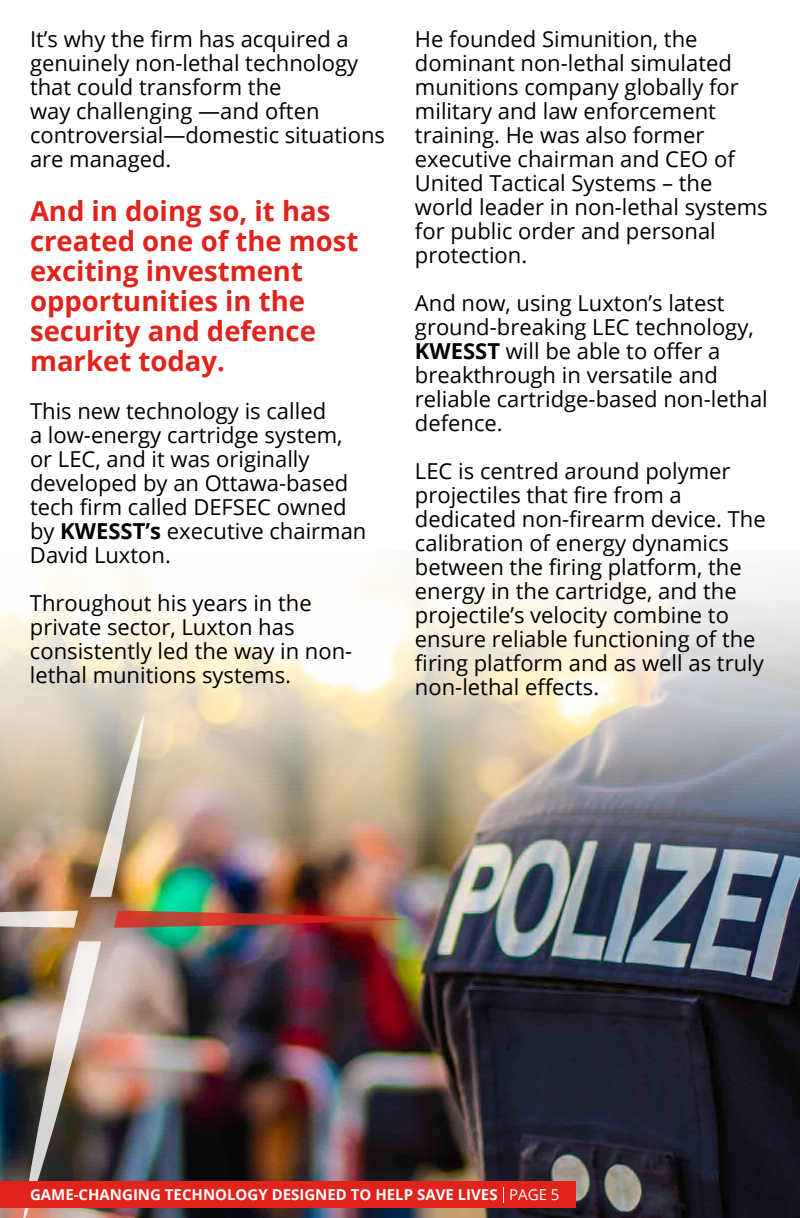
<style>
.page{position:relative;width:800px;height:1218px;background:#fff}
.page>*{position:absolute;margin:0;border:0;box-sizing:border-box;transform-origin:0 0}
.t1{font:700 27.5px/30px "Open Sans";color:#e1231b}
.t2{font:22px/24px "Open Sans";color:#000}
.t3{font:700 15px "Open Sans";color:#fff}
.s1{font-weight:700}
.s2{font-weight:400}
</style>
<div class="page">
<img style="left:0;top:576px;width:800px;height:642px">
<img style="left:22px;top:941px;width:79px;height:277px">
<img style="left:90px;top:712px;width:55px;height:185px">
<svg style="left:0;top:911px;width:78px;height:17px"></svg>
<img style="left:114px;top:911px;width:293px;height:17px">
<div style="left:0;top:1181px;width:575px;height:27px;background:#e1231b"></div>
<svg style="left:503px;top:1187px;width:1px;height:16px"></svg>
<p class="t2" style="left:30px;top:26px;width:357px">It’s why the firm has acquired a genuinely non-lethal technology that could transform the<br>way challenging —and often controversial—domestic situations are managed.</p>
<p class="t1" style="left:30px;top:195px;width:330px">And in doing so, it has created one of the most exciting investment opportunities in the security and defence market today.</p>
<p class="t2" style="left:30px;top:398px;width:338px">This new technology is called<br>a low-energy cartridge system, or LEC, and it was originally developed by an Ottawa-based tech firm called DEFSEC owned by <span class="s1">KWESST’s</span> executive chairman<br>David Luxton.</p>
<p class="t2" style="left:30px;top:590px;width:324px">Throughout his years in the private sector, Luxton has consistently led the way in non&shy;lethal munitions systems.</p>
<p class="t2" style="left:415px;top:26px;width:354px">He founded Simunition, the dominant non-lethal simulated munitions company globally for military and law enforcement training. He was also former executive chairman and CEO of<br>United Tactical Systems – the world leader in non-lethal systems for public order and personal protection.</p>
<p class="t2" style="left:415px;top:290px;width:354px">And now, using Luxton’s latest ground-breaking LEC technology,<br><span class="s1">KWESST</span> will be able to offer a breakthrough in versatile and reliable cartridge-based non-lethal defence.</p>
<p class="t2" style="left:415px;top:458px;width:352px">LEC is centred around polymer projectiles that fire from a dedicated non-firearm device. The calibration of energy dynamics between the firing platform, the energy in the cartridge, and the projectile’s velocity combine to ensure reliable functioning of the firing platform and as well as truly non-lethal effects.</p>
<p class="t3" style="left:30px;top:1184px;width:531px">GAME-CHANGING TECHNOLOGY DESIGNED TO HELP SAVE LIVES <span class="s2">PAGE 5</span></p>
</div>
